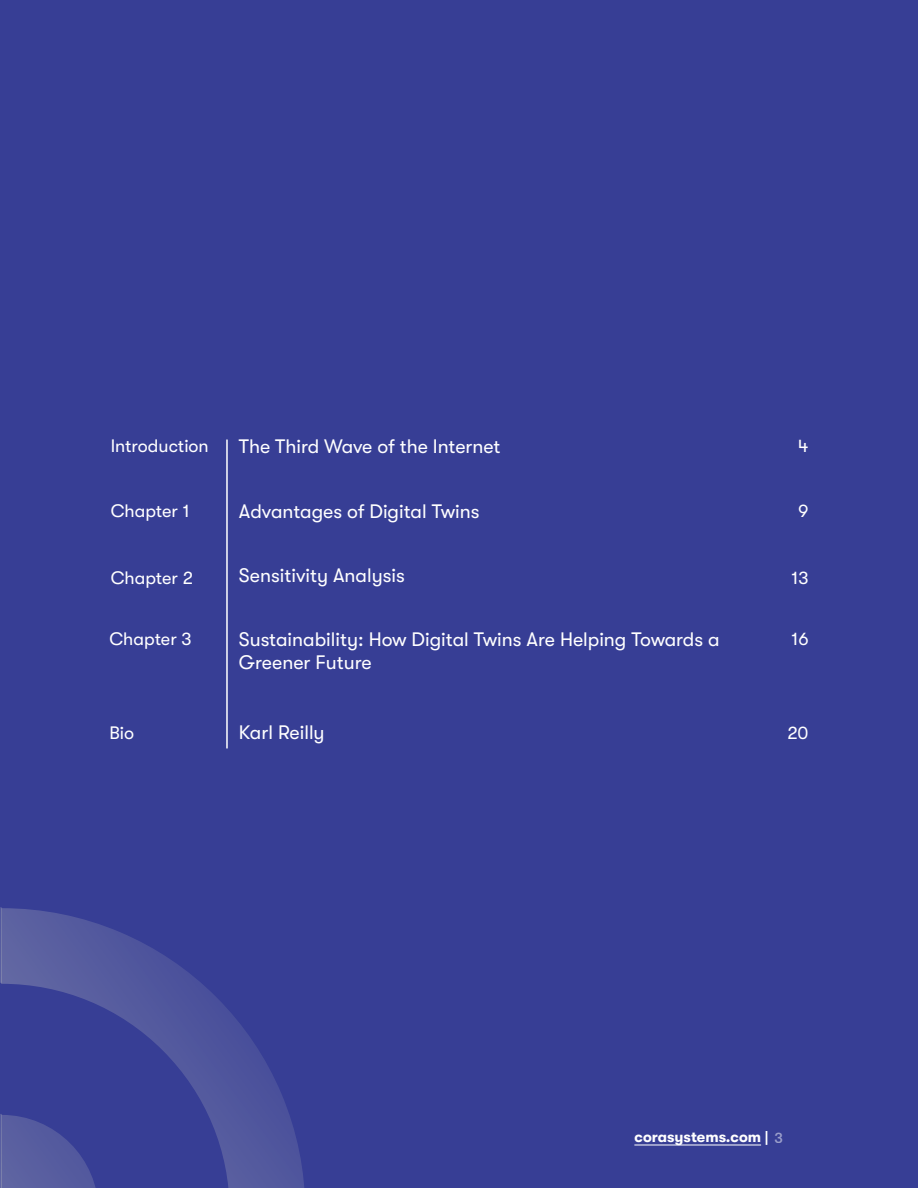
<style>
.page{position:relative;width:918px;height:1188px;background:#373e95}
.page>*{position:absolute;margin:0;border:0;box-sizing:border-box;transform-origin:0 0}
.t1{font:19.5px/23.4px "GT Walsheim Pro";color:#fff}
.t2{font:18px "GT Walsheim Pro";color:#fff}
.t3{font:700 15px "GT Walsheim Pro";color:#fff}
.s1{font-weight:500}
</style>
<div class="page">
<svg style="left:99px;top:924px;width:205px;height:264px"></svg>
<svg style="left:0;top:907px;width:99px;height:281px"></svg>
<hr style="left:226px;top:440px;width:2px;height:308px;background:#fff">
<hr style="left:634px;top:1145px;width:127px;height:1px;background:#fff">
<p class="t2" style="left:111px;top:436px;width:100px">Introduction</p>
<p class="t1" style="left:239px;top:435px;width:263px">The Third Wave of the Internet</p>
<p class="t2" style="left:798px;top:436px;width:12px">4</p>
<p class="t2" style="left:111px;top:501px;width:80px">Chapter 1</p>
<p class="t1" style="left:239px;top:500px;width:242px">Advantages of Digital Twins</p>
<p class="t2" style="left:799px;top:501px;width:11px">9</p>
<p class="t2" style="left:111px;top:568px;width:84px">Chapter 2</p>
<p class="t1" style="left:239px;top:563px;width:167px">Sensitivity Analysis</p>
<p class="t2" style="left:792px;top:568px;width:18px">13</p>
<p class="t2" style="left:109px;top:629px;width:84px">Chapter 3</p>
<p class="t1" style="left:239px;top:627px;width:482px">Sustainability: How Digital Twins Are Helping Towards a<br>Greener Future</p>
<p class="t2" style="left:792px;top:629px;width:19px">16</p>
<p class="t2" style="left:109px;top:723px;width:26px">Bio</p>
<p class="t1" style="left:239px;top:721px;width:87px">Karl Reilly</p>
<p class="t2" style="left:787px;top:723px;width:23px">20</p>
<p class="t3" style="left:634px;top:1129px;width:150px">corasystems.com | <span class="s1">3</span></p>
</div>
